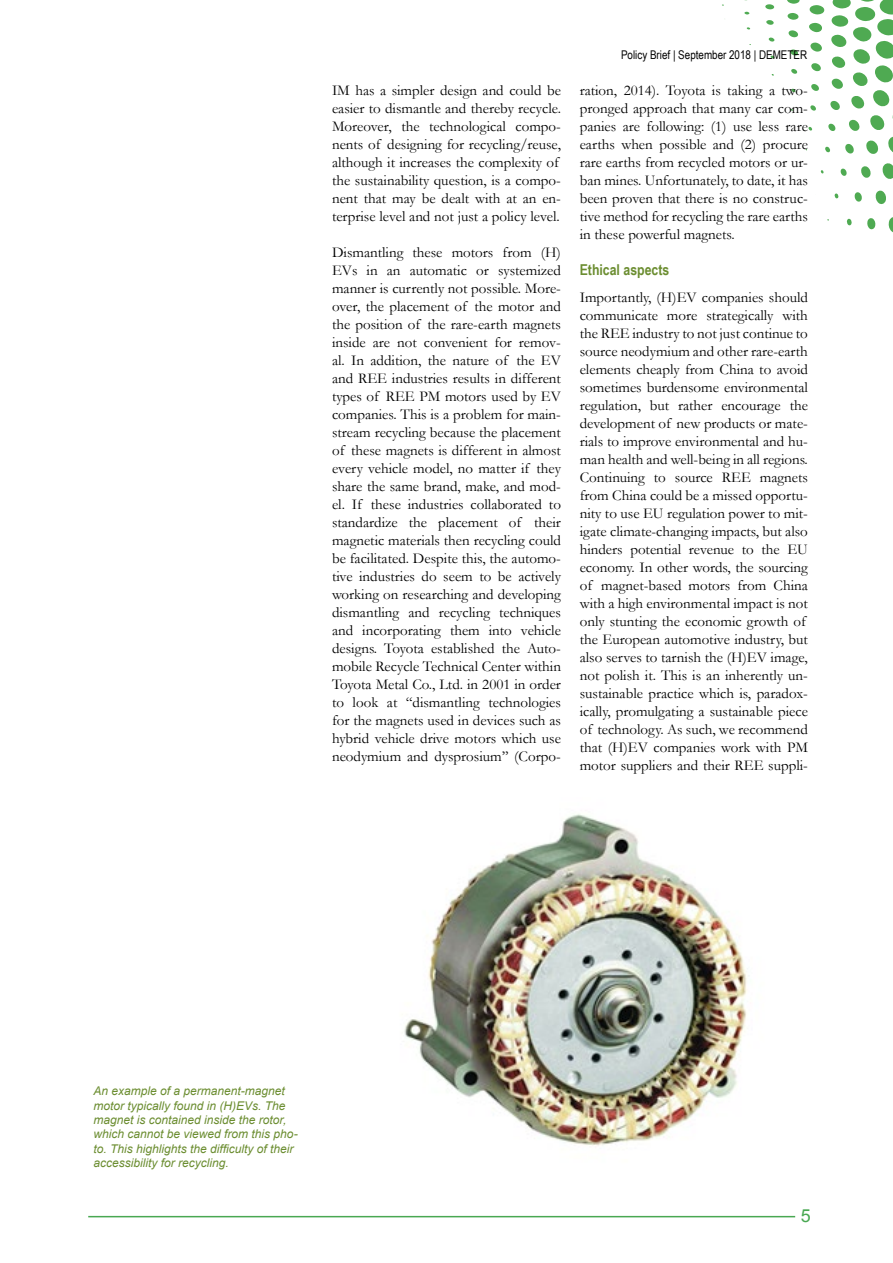
<style>
.page{position:relative;width:893px;height:1263px;background:#fff}
.page>*{position:absolute;margin:0;border:0;box-sizing:border-box;transform-origin:0 0}
.t1{font:18px "Arial";color:#49a852}
.t2{font:15px/18px "Garamond";color:#000}
.t3{font:700 15px "Arial Narrow";color:#6b8d30}
.t4{font:italic 12px/14.4px "Arial";color:#6b8d30}
.t5{font:12px "Arial Narrow";color:#000}
</style>
<div class="page">
<hr style="left:88px;top:1216px;width:707px;height:1px;background:#49a852">
<svg style="left:888px;top:217px;width:5px;height:16px"></svg>
<svg style="left:867px;top:218px;width:9px;height:12px"></svg>
<svg style="left:875px;top:190px;width:11px;height:14px"></svg>
<svg style="left:882px;top:163px;width:11px;height:16px"></svg>
<svg style="left:847px;top:218px;width:5px;height:8px"></svg>
<svg style="left:854px;top:192px;width:8px;height:10px"></svg>
<svg style="left:861px;top:166px;width:10px;height:12px"></svg>
<svg style="left:834px;top:193px;width:5px;height:6px"></svg>
<svg style="left:840px;top:168px;width:7px;height:8px"></svg>
<svg style="left:806px;top:0;width:87px;height:154px"></svg>
<div style="left:809px;top:5px;width:15px;height:10px;background:#4faa52;border-radius:50%"></div>
<svg style="left:791px;top:88px;width:4px;height:4px"></svg>
<svg style="left:791px;top:69px;width:6px;height:5px"></svg>
<svg style="left:790px;top:49px;width:8px;height:7px"></svg>
<svg style="left:788px;top:30px;width:10px;height:8px"></svg>
<div style="left:787px;top:13px;width:12px;height:7px;background:#4faa52;border-radius:50%"></div>
<svg style="left:787px;top:0;width:13px;height:4px"></svg>
<svg style="left:770px;top:55px;width:4px;height:4px"></svg>
<svg style="left:769px;top:37px;width:5px;height:5px"></svg>
<div style="left:766px;top:20px;width:8px;height:5px;background:#4faa52;border-radius:50%"></div>
<div style="left:765px;top:4px;width:9px;height:5px;background:#4faa52;border-radius:50%"></div>
<svg style="left:744px;top:12px;width:5px;height:3px"></svg>
<img style="left:404px;top:814px;width:343px;height:332px">
<p class="t2" style="left:332px;top:81px;width:230px">IM has a simpler design and could be easier to dismantle and thereby recycle.<br>Moreover, the technological compo&shy;nents of designing for recycling/reuse, although it increases the complexity of the sustainability question, is a compo&shy;nent that may be dealt with at an en&shy;terprise level and not just a policy level.</p>
<p class="t2" style="left:332px;top:243px;width:230px;text-align:justify">Dismantling these motors from (H)<br>EVs in an automatic or systemized manner is currently not possible. More&shy;over, the placement of the motor and the position of the rare-earth magnets inside are not convenient for remov&shy;al. In addition, the nature of the EV and REE industries results in different types of REE PM motors used by EV companies. This is a problem for main&shy;stream recycling because the placement of these magnets is different in almost every vehicle model, no matter if they share the same brand, make, and mod&shy;el. If these industries collaborated to standardize the placement of their magnetic materials then recycling could be facilitated. Despite this, the automo&shy;tive industries do seem to be actively working on researching and developing dismantling and recycling techniques and incorporating them into vehicle designs. Toyota established the Auto&shy;mobile Recycle Technical Center within Toyota Metal Co., Ltd. in 2001 in order to look at ‘‘dismantling technologies for the magnets used in devices such as hybrid vehicle drive motors which use neodymium and dysprosium’’ (Corpo-</p>
<p class="t5" style="left:621px;top:46px;width:188px">Policy Brief | September 2018 | DEMETER</p>
<p class="t2" style="left:580px;top:81px;width:230px;text-align:justify">ration, 2014). Toyota is taking a two&shy;pronged approach that many car com&shy;panies are following: (1) use less rare earths when possible and (2) procure rare earths from recycled motors or ur&shy;ban mines. Unfortunately, to date, it has been proven that there is no construc&shy;tive method for recycling the rare earths in these powerful magnets.</p>
<p class="t3" style="left:580px;top:258px;width:91px">Ethical aspects</p>
<p class="t2" style="left:580px;top:288px;width:230px">Importantly, (H)EV companies should communicate more strategically with the REE industry to not just continue to source neodymium and other rare-earth elements cheaply from China to avoid sometimes burdensome environmental regulation, but rather encourage the development of new products or mate&shy;rials to improve environmental and hu&shy;man health and well-being in all regions.<br>Continuing to source REE magnets from China could be a missed opportu&shy;nity to use EU regulation power to mit&shy;igate climate-changing impacts, but also hinders potential revenue to the EU economy. In other words, the sourcing of magnet-based motors from China with a high environmental impact is not only stunting the economic growth of the European automotive industry, but also serves to tarnish the (H)EV image, not polish it. This is an inherently un&shy;sustainable practice which is, paradox&shy;ically, promulgating a sustainable piece of technology. As such, we recommend that (H)EV companies work with PM motor suppliers and their REE suppli-</p>
<p class="t4" style="left:94px;top:1084px;width:206px">An example of a permanent-magnet motor typically found in (H)EVs. The magnet is contained inside the rotor, which cannot be viewed from this pho&shy;to. This highlights the difficulty of their accessibility for recycling.</p>
<p class="t1" style="left:801px;top:1203px;width:12px">5</p>
</div>
